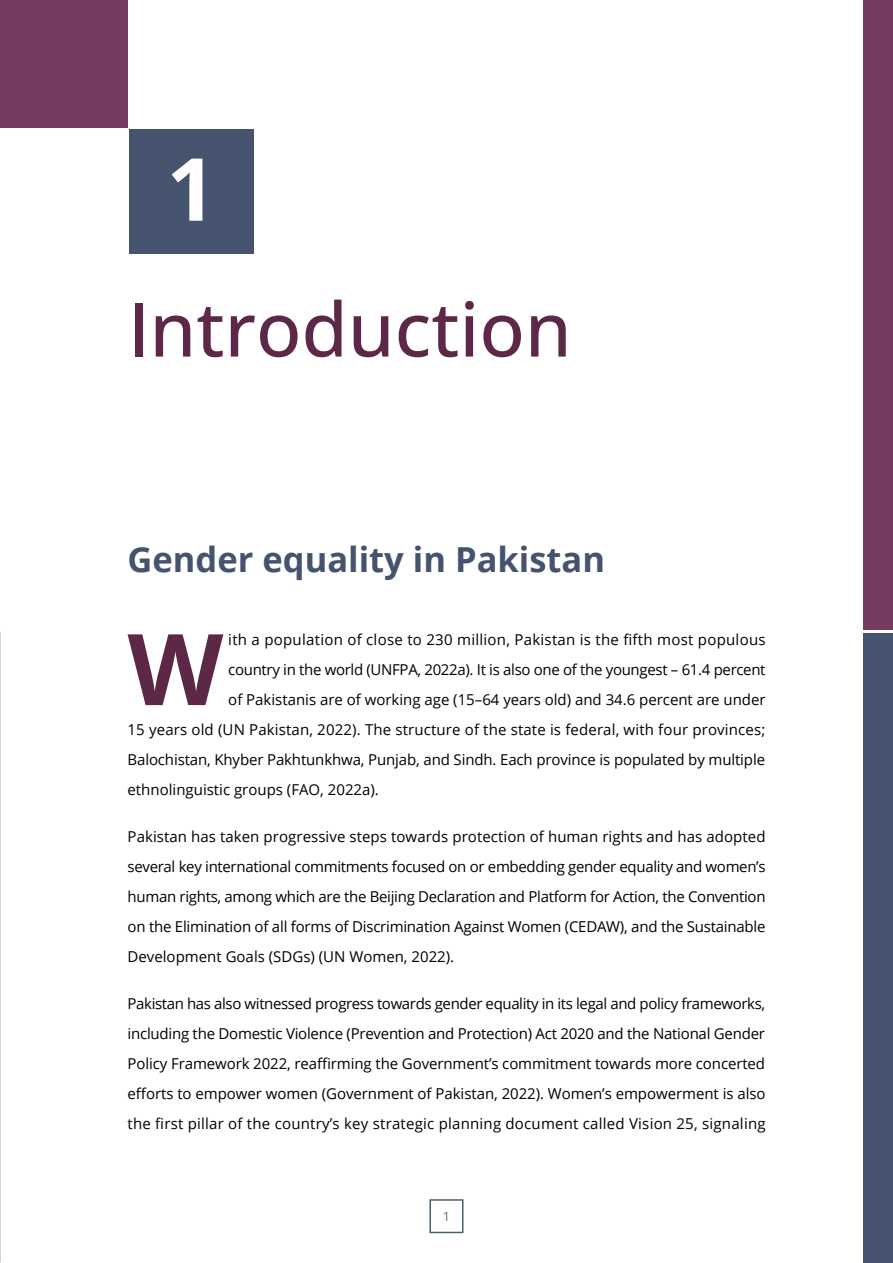
<style>
.page{position:relative;width:893px;height:1263px;background:#fff}
.page>*{position:absolute;margin:0;border:0;box-sizing:border-box;transform-origin:0 0}
.t1{font:700 99px "Open Sans";color:#5d2748}
.t2{font:700 87px "Open Sans";color:#fff}
.t3{font:500 75px "Open Sans";color:#5d2748}
.t4{font:700 34.5px "Open Sans";color:#45536f}
.t5{font:15px/30px "Open Sans";color:#000;text-align:justify}
.t6{font:15px "Open Sans";letter-spacing:-.02em;color:#000}
.t7{font:15px "Open Sans";letter-spacing:.02em;color:#000}
.t8{font:12.75px "Open Sans";color:#706f6f}
</style>
<div class="page">
<div style="left:429px;top:1199px;width:34px;height:34px;border:2px solid #46606c"></div>
<div style="left:863px;top:0;width:30px;height:629px;background:#753c5f"></div>
<div style="left:863px;top:634px;width:30px;height:629px;background:#45536f"></div>
<div style="left:0;top:0;width:128px;height:128px;background:#753c5f"></div>
<div style="left:129px;top:129px;width:125px;height:125px;background:#45536f"></div>
<h2 class="t2" style="left:167px;top:128px;width:51px">1</h2>
<h3 class="t3" style="left:128px;top:278px;width:446px">Introduction</h3>
<h3 class="t4" style="left:128px;top:535px;width:479px">Gender equality in Pakistan</h3>
<h1 class="t1" style="left:128px;top:599px;width:97px">W</h1>
<p class="t7" style="left:228px;top:629px;width:539px">ith a population of close to 230 million, Pakistan is the fifth most populous</p>
<p class="t6" style="left:228px;top:659px;width:539px">country in the world (UNFPA, 2022a). It is also one of the youngest – 61.4 percent</p>
<p class="t5" style="left:228px;top:684px;width:539px">of Pakistanis are of working age (15–64 years old) and 34.6 percent are under</p>
<p class="t5" style="left:128px;top:714px;width:639px">15 years old (UN Pakistan, 2022). The structure of the state is federal, with four provinces;</p>
<p class="t5" style="left:128px;top:744px;width:639px">Balochistan, Khyber Pakhtunkhwa, Punjab, and Sindh. Each province is populated by multiple</p>
<p class="t5" style="left:128px;top:774px;width:253px">ethnolinguistic groups (FAO, 2022a).</p>
<p class="t5" style="left:128px;top:821px;width:640px">Pakistan has taken progressive steps towards protection of human rights and has adopted several key international commitments focused on or embedding gender equality and women’s human rights, among which are the Beijing Declaration and Platform for Action, the Convention on the Elimination of all forms of Discrimination Against Women (CEDAW), and the Sustainable Development Goals (SDGs) (UN Women, 2022).</p>
<p class="t5" style="left:128px;top:988px;width:640px">Pakistan has also witnessed progress towards gender equality in its legal and policy frameworks, including the Domestic Violence (Prevention and Protection) Act 2020 and the National Gender Policy Framework 2022, reaffirming the Government’s commitment towards more concerted efforts to empower women (Government of Pakistan, 2022). Women’s empowerment is also the first pillar of the country’s key strategic planning document called Vision 25, signaling</p>
<p class="t8" style="left:443px;top:1207px;width:9px">1</p>
</div>
